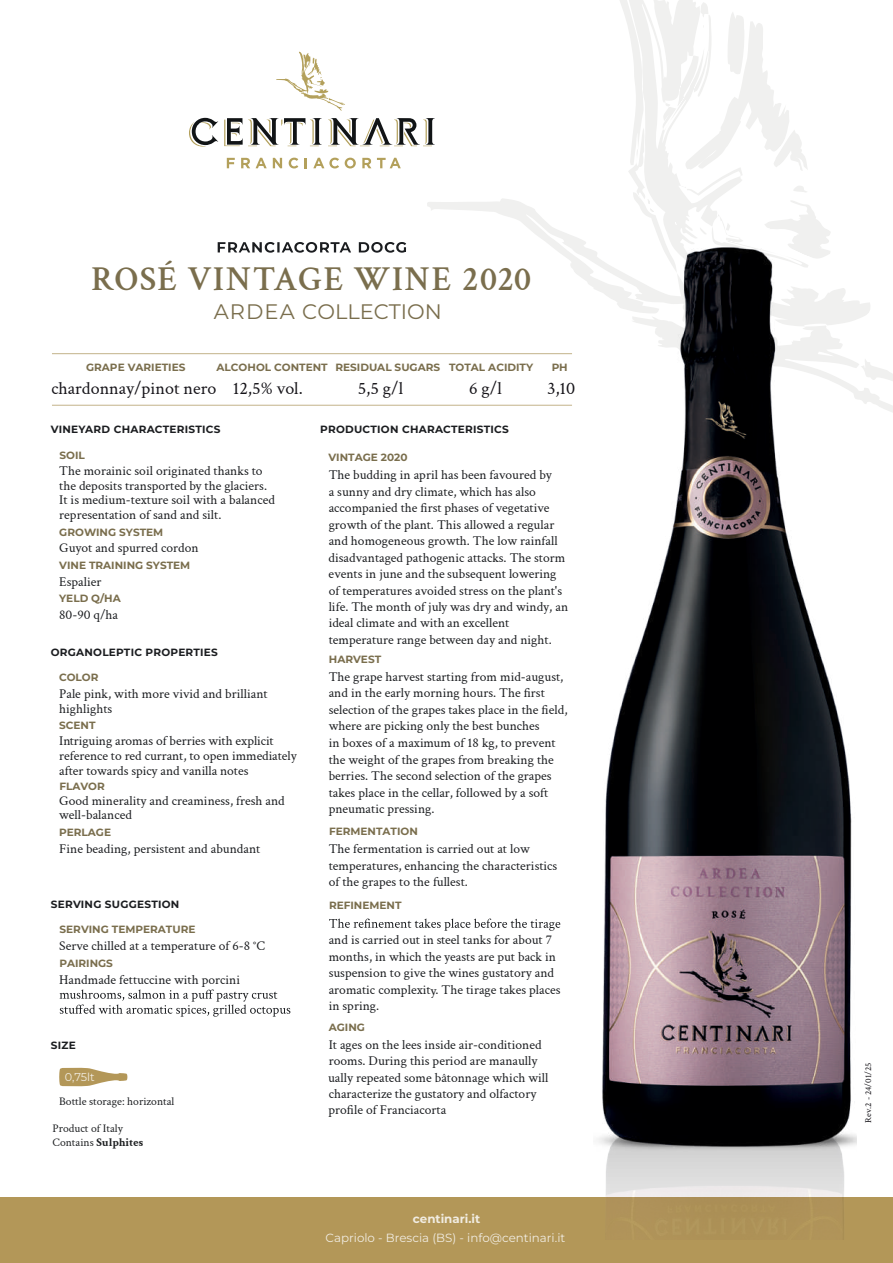
<style>
.page{position:relative;width:893px;height:1263px;background:#fff}
.page>*{position:absolute;margin:0;border:0;box-sizing:border-box;transform-origin:0 0}
.t1{font:600 34.5px "Crimson Text";letter-spacing:.05em;color:#7a6e4d}
.t2{font:21px "Montserrat";color:#7a6e4d}
.t3{font:18px "Crimson Text";color:#161419}
.t4{font:13.5px/16.5px "Crimson Text";color:#1b1d20}
.t5{font:11.85px "Montserrat";color:#f1ece2}
.t6{font:700 11.85px "Montserrat";color:#f1ece2}
.t7{font:11.7px/14px "Crimson Text";color:#1d1f21}
.t8{font:11.7px "Crimson Text";color:#1b1d20}
.t9{font:11.25px "Montserrat";color:#f1ece2}
.t10{font:700 10.5px "Montserrat";color:#7a6e4d}
.t11{font:700 10.5px "Montserrat";letter-spacing:.025em;color:#1b1d20}
.t12{font:9px "Crimson Text";color:#161419}
.s1{font-weight:700}
</style>
<div class="page">
<svg style="left:427px;top:0;width:466px;height:413px"></svg>
<hr style="left:52px;top:353px;width:520px;height:1px;background:#c3b389">
<hr style="left:52px;top:405px;width:520px;height:1px;background:#c3b389">
<div style="left:0;top:1197px;width:893px;height:66px;background:#b39758"></div>
<svg style="left:218px;top:242px;width:188px;height:11px"></svg>
<svg style="left:329px;top:918px;width:231px;height:13px"></svg>
<svg style="left:60px;top:989px;width:230px;height:28px"></svg>
<svg style="left:59px;top:1068px;width:69px;height:18px"></svg>
<div style="left:65px;top:1070px;width:30px;height:11px;background:#b39758"></div>
<svg style="left:227px;top:158px;width:8px;height:10px"></svg>
<svg style="left:241px;top:158px;width:9px;height:10px"></svg>
<svg style="left:256px;top:158px;width:11px;height:10px"></svg>
<svg style="left:273px;top:158px;width:9px;height:10px"></svg>
<svg style="left:289px;top:158px;width:9px;height:10px"></svg>
<svg style="left:305px;top:158px;width:2px;height:10px"></svg>
<svg style="left:313px;top:158px;width:26px;height:10px"></svg>
<svg style="left:345px;top:158px;width:11px;height:10px"></svg>
<svg style="left:362px;top:158px;width:9px;height:10px"></svg>
<svg style="left:377px;top:158px;width:24px;height:10px"></svg>
<svg style="left:276px;top:52px;width:69px;height:59px"></svg>
<svg style="left:189px;top:118px;width:246px;height:29px"></svg>
<img style="left:594px;top:213px;width:262px;height:956px">
<h1 class="t1" style="left:92px;top:255px;width:441px">ROSÉ VINTAGE WINE 2020</h1>
<h2 class="t2" style="left:214px;top:297px;width:230px">ARDEA COLLECTION</h2>
<p class="t10" style="left:86px;top:360px;width:101px">GRAPE VARIETIES</p>
<p class="t10" style="left:217px;top:360px;width:318px">ALCOHOL CONTENT RESIDUAL SUGARS TOTAL ACIDITY</p>
<p class="t10" style="left:552px;top:360px;width:17px">PH</p>
<h3 class="t3" style="left:51px;top:376px;width:253px">chardonnay/pinot nero 12,5% vol.</h3>
<h3 class="t3" style="left:358px;top:376px;width:47px">5,5 g/l</h3>
<h3 class="t3" style="left:469px;top:376px;width:34px">6 g/l</h3>
<h3 class="t3" style="left:547px;top:376px;width:29px">3,10</h3>
<p class="t11" style="left:51px;top:422px;width:171px">VINEYARD CHARACTERISTICS</p>
<p class="t4" style="left:59px;top:463px;width:217px;line-height:14.5px">The morainic soil originated thanks to the deposits transported by the glaciers.<br>It is medium-texture soil with a balanced representation of sand and silt.</p>
<p class="t4" style="left:59px;top:539px;width:141px">Guyot and spurred cordon</p>
<p class="t4" style="left:59px;top:572px;width:44px">Espalier</p>
<p class="t4" style="left:59px;top:606px;width:60px">80-90 q/ha</p>
<p class="t11" style="left:51px;top:645px;width:169px">ORGANOLEPTIC PROPERTIES</p>
<p class="t4" style="left:59px;top:686px;width:210px;line-height:14.5px">Pale pink, with more vivid and brilliant highlights</p>
<p class="t4" style="left:59px;top:733px;width:239px;line-height:14.5px">Intriguing aromas of berries with explicit reference to red currant, to open immediately after towards spicy and vanilla notes</p>
<p class="t4" style="left:59px;top:793px;width:227px;line-height:14.5px">Good minerality and creaminess, fresh and well-balanced</p>
<p class="t4" style="left:59px;top:840px;width:203px">Fine beading, persistent and abundant</p>
<p class="t10" style="left:59px;top:447px;width:27px">SOIL</p>
<p class="t10" style="left:59px;top:524px;width:105px">GROWING SYSTEM</p>
<p class="t10" style="left:59px;top:558px;width:133px">VINE TRAINING SYSTEM</p>
<p class="t10" style="left:59px;top:591px;width:63px">YELD Q/HA</p>
<p class="t10" style="left:59px;top:670px;width:41px">COLOR</p>
<p class="t10" style="left:59px;top:718px;width:38px">SCENT</p>
<p class="t10" style="left:59px;top:778px;width:47px">FLAVOR</p>
<p class="t10" style="left:59px;top:825px;width:53px">PERLAGE</p>
<p class="t11" style="left:51px;top:897px;width:130px">SERVING SUGGESTION</p>
<p class="t4" style="left:59px;top:937px;width:207px">Serve chilled at a temperature of 6-8 °C</p>
<p class="t4" style="left:59px;top:970px;width:182px">Handmade fettuccine with porcini</p>
<p class="t10" style="left:60px;top:922px;width:137px">SERVING TEMPERATURE</p>
<p class="t10" style="left:59px;top:955px;width:55px">PAIRINGS</p>
<p class="t11" style="left:51px;top:1038px;width:27px">SIZE</p>
<p class="t9" style="left:65px;top:1069px;width:31px">0,75lt</p>
<p class="t8" style="left:59px;top:1093px;width:117px">Bottle storage: horizontal</p>
<p class="t7" style="left:53px;top:1121px;width:92px">Product of Italy<br>Contains <span class="s1">Sulphites</span></p>
<p class="t11" style="left:320px;top:422px;width:190px">PRODUCTION CHARACTERISTICS</p>
<p class="t4" style="left:329px;top:466px;width:241px">The budding in april has been favoured by<br>a sunny and dry climate, which has also accompanied the first phases of vegetative growth of the plant. This allowed a regular and homogeneous growth. The low rainfall disadvantaged pathogenic attacks. The storm events in june and the subsequent lowering of temperatures avoided stress on the plant's life. The month of july was dry and windy, an ideal climate and with an excellent temperature range between day and night.</p>
<p class="t4" style="left:329px;top:668px;width:240px">The grape harvest starting from mid-august, and in the early morning hours. The first selection of the grapes takes place in the field, where are picking only the best bunches<br>in boxes of a maximum of 18 kg, to prevent the weight of the grapes from breaking the berries. The second selection of the grapes takes place in the cellar, followed by a soft pneumatic pressing.</p>
<p class="t4" style="left:329px;top:840px;width:230px">The fermentation is carried out at low temperatures, enhancing the characteristics of the grapes to the fullest.</p>
<p class="t10" style="left:328px;top:450px;width:81px">VINTAGE 2020</p>
<p class="t10" style="left:329px;top:651px;width:54px">HARVEST</p>
<p class="t10" style="left:329px;top:823px;width:90px">FERMENTATION</p>
<p class="t10" style="left:329px;top:898px;width:74px">REFINEMENT</p>
<p class="t4" style="left:329px;top:931px;width:233px">and is carried out in steel tanks for about 7 months, in which the yeasts are put back in suspension to give the wines gustatory and aromatic complexity. The tirage takes places in spring.</p>
<p class="t4" style="left:328px;top:1036px;width:222px">It ages on the lees inside air-conditioned rooms. During this period are manaully ually repeated some bâtonnage which will characterize the gustatory and olfactory</p>
<p class="t10" style="left:329px;top:1019px;width:38px">AGING</p>
<p class="t4" style="left:328px;top:1101px;width:119px">profile of Franciacorta</p>
<p class="t6" style="left:413px;top:1210px;width:69px">centinari.it</p>
<p class="t5" style="left:325px;top:1229px;width:241px">Capriolo - Brescia (BS) - info@centinari.it</p>
<p class="t12" style="left:862px;top:1123px;width:61px;rotate:-90deg">Rev.2 - 24/01/25</p>
</div>
